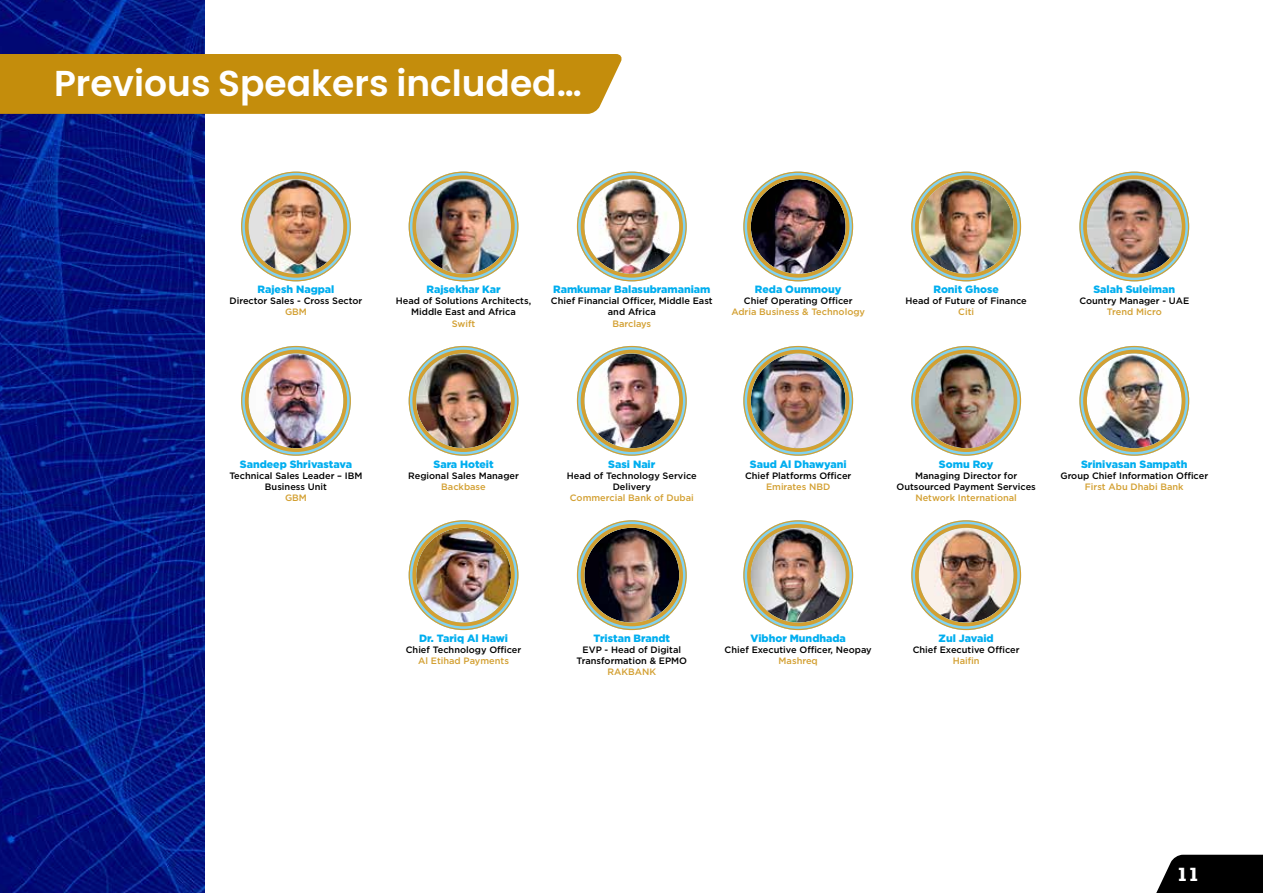
<style>
.page{position:relative;width:1263px;height:893px;background:#fff}
.page>*{position:absolute;margin:0;border:0;box-sizing:border-box;transform-origin:0 0}
.t1{font:600 36px "Poppins";color:#fff}
.t2{font:700 18px "Rockwell";color:#fff}
.t3{font:900 10.5px "Gotham";color:#00aeef}
.t4{font:500 9.3px/11.1px "Gotham";color:#000;text-align:center}
.t5{font:500 9.3px "Gotham";color:#d3a032}
</style>
<div class="page">
<img style="left:0;top:0;width:204px;height:893px">
<svg style="left:1156px;top:855px;width:107px;height:38px;background:#161616"></svg>
<div style="left:0;top:54px;width:622px;height:60px;background:#c48d0c"></div>
<svg style="left:582px;top:526px;width:99px;height:98px"></svg>
<img style="left:584px;top:528px;width:95px;height:95px;border-radius:47px">
<div style="left:577px;top:520px;width:110px;height:110px;border:8px solid #80d2f1;border-radius:50%"></div>
<div style="left:581px;top:524px;width:102px;height:102px;border:4px solid #d3a032;border-radius:50%"></div>
<svg style="left:749px;top:526px;width:98px;height:98px"></svg>
<img style="left:751px;top:528px;width:95px;height:95px;border-radius:47px">
<div style="left:743px;top:520px;width:110px;height:110px;border:8px solid #80d2f1;border-radius:50%"></div>
<div style="left:747px;top:524px;width:102px;height:102px;border:4px solid #d3a032;border-radius:50%"></div>
<svg style="left:917px;top:526px;width:98px;height:98px"></svg>
<img style="left:919px;top:528px;width:94px;height:95px;border-radius:47px">
<div style="left:911px;top:520px;width:110px;height:110px;border:8px solid #80d2f1;border-radius:50%"></div>
<div style="left:915px;top:524px;width:102px;height:102px;border:4px solid #d3a032;border-radius:50%"></div>
<svg style="left:414px;top:352px;width:99px;height:98px"></svg>
<img style="left:416px;top:353px;width:95px;height:95px;border-radius:47px">
<div style="left:409px;top:346px;width:109px;height:110px;border:8px solid #80d2f1;border-radius:50%"></div>
<div style="left:412px;top:350px;width:103px;height:102px;border:4px solid #d3a032;border-radius:50%"></div>
<svg style="left:582px;top:352px;width:99px;height:98px"></svg>
<img style="left:584px;top:353px;width:95px;height:95px;border-radius:47px">
<div style="left:577px;top:346px;width:110px;height:110px;border:8px solid #80d2f1;border-radius:50%"></div>
<div style="left:581px;top:350px;width:102px;height:102px;border:4px solid #d3a032;border-radius:50%"></div>
<svg style="left:749px;top:352px;width:98px;height:98px"></svg>
<img style="left:751px;top:353px;width:95px;height:95px;border-radius:47px">
<div style="left:743px;top:346px;width:110px;height:110px;border:8px solid #80d2f1;border-radius:50%"></div>
<div style="left:747px;top:350px;width:102px;height:102px;border:4px solid #d3a032;border-radius:50%"></div>
<svg style="left:917px;top:352px;width:98px;height:98px"></svg>
<img style="left:919px;top:353px;width:94px;height:95px;border-radius:47px">
<div style="left:911px;top:346px;width:110px;height:110px;border:8px solid #80d2f1;border-radius:50%"></div>
<div style="left:915px;top:350px;width:102px;height:102px;border:4px solid #d3a032;border-radius:50%"></div>
<svg style="left:1085px;top:352px;width:98px;height:98px"></svg>
<img style="left:1087px;top:353px;width:95px;height:95px;border-radius:47px">
<div style="left:1079px;top:346px;width:110px;height:110px;border:8px solid #80d2f1;border-radius:50%"></div>
<div style="left:1083px;top:350px;width:102px;height:102px;border:4px solid #d3a032;border-radius:50%"></div>
<svg style="left:414px;top:526px;width:99px;height:98px"></svg>
<img style="left:416px;top:528px;width:95px;height:95px;border-radius:47px">
<div style="left:409px;top:520px;width:109px;height:110px;border:8px solid #80d2f1;border-radius:50%"></div>
<div style="left:412px;top:524px;width:103px;height:102px;border:4px solid #d3a032;border-radius:50%"></div>
<svg style="left:1085px;top:177px;width:98px;height:99px"></svg>
<img style="left:1087px;top:179px;width:95px;height:95px;border-radius:47px">
<div style="left:1079px;top:172px;width:110px;height:109px;border:8px solid #80d2f1;border-radius:50%"></div>
<div style="left:1083px;top:175px;width:102px;height:103px;border:4px solid #d3a032;border-radius:50%"></div>
<svg style="left:247px;top:352px;width:98px;height:98px"></svg>
<img style="left:249px;top:353px;width:94px;height:95px;border-radius:47px">
<div style="left:241px;top:346px;width:110px;height:110px;border:8px solid #80d2f1;border-radius:50%"></div>
<div style="left:245px;top:350px;width:102px;height:102px;border:4px solid #d3a032;border-radius:50%"></div>
<svg style="left:247px;top:177px;width:98px;height:99px"></svg>
<img style="left:249px;top:179px;width:94px;height:95px;border-radius:47px">
<div style="left:241px;top:172px;width:110px;height:109px;border:8px solid #80d2f1;border-radius:50%"></div>
<div style="left:245px;top:175px;width:102px;height:103px;border:4px solid #d3a032;border-radius:50%"></div>
<svg style="left:414px;top:177px;width:99px;height:99px"></svg>
<img style="left:416px;top:179px;width:95px;height:95px;border-radius:47px">
<div style="left:409px;top:172px;width:109px;height:109px;border:8px solid #80d2f1;border-radius:50%"></div>
<div style="left:412px;top:175px;width:103px;height:103px;border:4px solid #d3a032;border-radius:50%"></div>
<svg style="left:582px;top:177px;width:99px;height:99px"></svg>
<img style="left:584px;top:179px;width:95px;height:95px;border-radius:47px">
<div style="left:577px;top:172px;width:110px;height:109px;border:8px solid #80d2f1;border-radius:50%"></div>
<div style="left:581px;top:175px;width:102px;height:103px;border:4px solid #d3a032;border-radius:50%"></div>
<svg style="left:749px;top:177px;width:98px;height:99px"></svg>
<img style="left:751px;top:179px;width:95px;height:95px;border-radius:47px">
<div style="left:743px;top:172px;width:110px;height:109px;border:8px solid #80d2f1;border-radius:50%"></div>
<div style="left:747px;top:175px;width:102px;height:103px;border:4px solid #d3a032;border-radius:50%"></div>
<svg style="left:917px;top:177px;width:98px;height:99px"></svg>
<img style="left:919px;top:179px;width:94px;height:95px;border-radius:47px">
<div style="left:911px;top:172px;width:110px;height:109px;border:8px solid #80d2f1;border-radius:50%"></div>
<div style="left:915px;top:175px;width:102px;height:103px;border:4px solid #d3a032;border-radius:50%"></div>
<h1 class="t1" style="left:54px;top:63px;width:529px">Previous Speakers included…</h1>
<p class="t3" style="left:257px;top:282px;width:78px">Rajesh Nagpal</p>
<p class="t4" style="left:229px;top:295px;width:134px">Director Sales - Cross Sector</p>
<p class="t5" style="left:285px;top:306px;width:23px">GBM</p>
<p class="t3" style="left:426px;top:282px;width:76px">Rajsekhar Kar</p>
<p class="t4" style="left:396px;top:295px;width:137px">Head of Solutions Architects,<br>Middle East and Africa</p>
<p class="t5" style="left:452px;top:317px;width:25px">Swift</p>
<p class="t3" style="left:553px;top:282px;width:159px">Ramkumar Balasubramaniam</p>
<p class="t4" style="left:551px;top:295px;width:163px">Chief Financial Officer, Middle East and Africa</p>
<p class="t5" style="left:612px;top:317px;width:40px">Barclays</p>
<p class="t3" style="left:755px;top:282px;width:88px">Reda Oummouy</p>
<p class="t4" style="left:744px;top:295px;width:110px">Chief Operating Officer</p>
<p class="t5" style="left:731px;top:306px;width:135px">Adria Business &amp; Technology</p>
<p class="t3" style="left:933px;top:282px;width:67px">Ronit Ghose</p>
<p class="t4" style="left:905px;top:295px;width:123px">Head of Future of Finance</p>
<p class="t5" style="left:958px;top:306px;width:17px">Citi</p>
<p class="t3" style="left:1093px;top:282px;width:83px">Salah Suleiman</p>
<p class="t4" style="left:1079px;top:295px;width:111px">Country Manager - UAE</p>
<p class="t5" style="left:1107px;top:306px;width:56px">Trend Micro</p>
<p class="t3" style="left:240px;top:457px;width:114px">Sandeep Shrivastava</p>
<p class="t4" style="left:229px;top:470px;width:135px">Technical Sales Leader – IBM<br>Business Unit</p>
<p class="t5" style="left:285px;top:491px;width:23px">GBM</p>
<p class="t3" style="left:433px;top:457px;width:62px">Sara Hoteit</p>
<p class="t4" style="left:408px;top:470px;width:112px">Regional Sales Manager</p>
<p class="t5" style="left:441px;top:480px;width:46px">Backbase</p>
<p class="t3" style="left:608px;top:457px;width:49px">Sasi Nair</p>
<p class="t4" style="left:567px;top:470px;width:131px">Head of Technology Service<br>Delivery</p>
<p class="t5" style="left:570px;top:491px;width:125px">Commercial Bank of Dubai</p>
<p class="t3" style="left:750px;top:457px;width:98px">Saud Al Dhawyani</p>
<p class="t4" style="left:745px;top:470px;width:108px">Chief Platforms Officer</p>
<p class="t5" style="left:766px;top:480px;width:66px">Emirates NBD</p>
<p class="t3" style="left:939px;top:457px;width:56px">Somu Roy</p>
<p class="t4" style="left:896px;top:470px;width:141px">Managing Director for<br>Outsourced Payment Services</p>
<p class="t5" style="left:915px;top:491px;width:103px">Network International</p>
<p class="t3" style="left:1081px;top:457px;width:108px">Srinivasan Sampath</p>
<p class="t4" style="left:1060px;top:470px;width:149px">Group Chief Information Officer</p>
<p class="t5" style="left:1085px;top:480px;width:100px">First Abu Dhabi Bank</p>
<p class="t3" style="left:419px;top:631px;width:91px">Dr. Tariq Al Hawi</p>
<p class="t4" style="left:406px;top:644px;width:117px">Chief Technology Officer</p>
<p class="t5" style="left:418px;top:655px;width:92px">Al Etihad Payments</p>
<p class="t3" style="left:593px;top:631px;width:78px">Tristan Brandt</p>
<p class="t4" style="left:576px;top:644px;width:112px">EVP - Head of Digital<br>Transformation &amp; EPMO</p>
<p class="t5" style="left:607px;top:666px;width:50px">RAKBANK</p>
<p class="t3" style="left:750px;top:631px;width:97px">Vibhor Mundhada</p>
<p class="t4" style="left:725px;top:644px;width:149px">Chief Executive Officer, Neopay</p>
<p class="t5" style="left:779px;top:655px;width:41px">Mashreq</p>
<p class="t3" style="left:939px;top:631px;width:57px">Zul Javaid</p>
<p class="t4" style="left:913px;top:644px;width:108px">Chief Executive Officer</p>
<p class="t5" style="left:953px;top:655px;width:28px">Haifin</p>
<h2 class="t2" style="left:1177px;top:862px;width:24px">11</h2>
</div>
